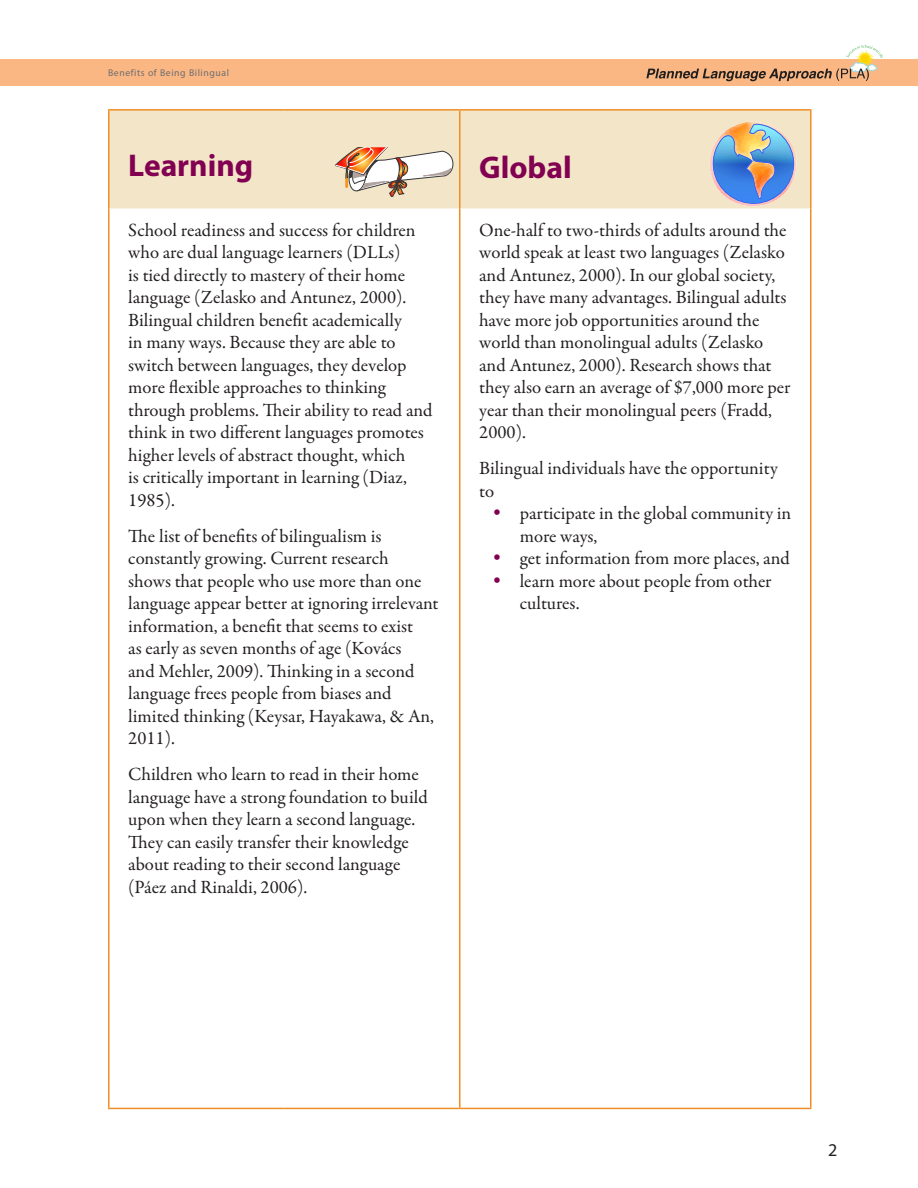
<style>
.page{position:relative;width:918px;height:1188px;background:#fff}
.page>*{position:absolute;margin:0;border:0;box-sizing:border-box;transform-origin:0 0}
.TableH1{font:700 31.5px "Myriad Pro";color:#820052}
.table_text{font:18.75px "Garamond Premr Pro";color:#231f20}
.table_textSpaceAbove{font:18.75px/22.5px "Garamond Premr Pro";color:#231f20}
.t1{font:18px "Myriad Pro";color:#231f20}
.t2{font:9.75px "Myriad Pro";letter-spacing:.06em;color:#6c6d70}
</style>
<div class="page">
<div style="left:0;top:59px;width:918px;height:27px;background:#fab783"></div>
<svg style="left:646px;top:45px;width:237px;height:36px"></svg>
<div style="left:110px;top:111px;width:700px;height:97px;background:#f3e5c7"></div>
<hr style="left:108px;top:111px;width:2px;height:97px;background:#ef8d26">
<hr style="left:459px;top:111px;width:1px;height:97px;background:#ef8d26">
<hr style="left:810px;top:111px;width:2px;height:97px;background:#ef8d26">
<hr style="left:108px;top:208px;width:2px;height:900px;background:#ef8d26">
<hr style="left:459px;top:208px;width:1px;height:900px;background:#ef8d26">
<hr style="left:810px;top:208px;width:2px;height:900px;background:#ef8d26">
<hr style="left:108px;top:1108px;width:176px;height:1px;background:#ef8d26">
<hr style="left:284px;top:1108px;width:176px;height:1px;background:#ef8d26">
<hr style="left:460px;top:1108px;width:352px;height:1px;background:#ef8d26">
<hr style="left:108px;top:109px;width:176px;height:2px;background:#ef8d26">
<hr style="left:284px;top:109px;width:176px;height:2px;background:#ef8d26">
<hr style="left:460px;top:109px;width:352px;height:2px;background:#ef8d26">
<img style="left:335px;top:147px;width:118px;height:50px">
<img style="left:709px;top:115px;width:95px;height:94px">
<img style="left:712px;top:124px;width:82px;height:81px">
<p class="t2" style="left:108px;top:67px;width:123px">Benefits of Being Bilingual</p>
<p class="TableH1" style="left:128px;top:145px;width:127px">Learning</p>
<p class="TableH1" style="left:479px;top:147px;width:94px">Global</p>
<p class="table_text" style="left:128px;top:218px;width:289px">School readiness and success for children</p>
<p class="table_text" style="left:128px;top:241px;width:274px">who are dual language learners (DLLs)</p>
<p class="table_text" style="left:128px;top:263px;width:278px">is tied directly to mastery of their home</p>
<p class="table_text" style="left:128px;top:286px;width:280px">language (Zelasko and Antunez, 2000).</p>
<p class="table_text" style="left:128px;top:308px;width:275px">Bilingual children benefit academically</p>
<p class="table_text" style="left:128px;top:331px;width:269px">in many ways. Because they are able to</p>
<p class="table_text" style="left:128px;top:353px;width:280px">switch between languages, they develop</p>
<p class="table_text" style="left:128px;top:376px;width:259px">more flexible approaches to thinking</p>
<p class="table_text" style="left:128px;top:398px;width:306px">through problems. Their ability to read and</p>
<p class="table_text" style="left:128px;top:421px;width:297px">think in two different languages promotes</p>
<p class="table_text" style="left:128px;top:443px;width:279px">higher levels of abstract thought, which</p>
<p class="table_text" style="left:128px;top:466px;width:280px">is critically important in learning (Diaz,</p>
<p class="table_text" style="left:128px;top:488px;width:48px">1985).</p>
<p class="table_textSpaceAbove" style="left:128px;top:525px;width:255px">The list of benefits of bilingualism is</p>
<p class="table_text" style="left:128px;top:547px;width:262px">constantly growing. Current research</p>
<p class="table_text" style="left:128px;top:569px;width:295px">shows that people who use more than one</p>
<p class="table_text" style="left:128px;top:592px;width:312px">language appear better at ignoring irrelevant</p>
<p class="table_text" style="left:128px;top:614px;width:286px">information, a benefit that seems to exist</p>
<p class="table_text" style="left:128px;top:637px;width:275px">as early as seven months of age (Kovács</p>
<p class="table_text" style="left:128px;top:659px;width:288px">and Mehler, 2009). Thinking in a second</p>
<p class="table_text" style="left:128px;top:682px;width:265px">language frees people from biases and</p>
<p class="table_text" style="left:128px;top:704px;width:307px">limited thinking (Keysar, Hayakawa, &amp; An,</p>
<p class="table_text" style="left:128px;top:727px;width:48px">2011).</p>
<p class="table_textSpaceAbove" style="left:128px;top:763px;width:292px">Children who learn to read in their home</p>
<p class="table_text" style="left:128px;top:785px;width:301px">language have a strong foundation to build</p>
<p class="table_text" style="left:128px;top:808px;width:289px">upon when they learn a second language.</p>
<p class="table_text" style="left:128px;top:830px;width:282px">They can easily transfer their knowledge</p>
<p class="table_text" style="left:128px;top:853px;width:274px">about reading to their second language</p>
<p class="table_text" style="left:128px;top:875px;width:181px">(Páez and Rinaldi, 2006).</p>
<p class="table_text" style="left:479px;top:218px;width:309px">One-half to two-thirds of adults around the</p>
<p class="table_text" style="left:479px;top:241px;width:307px">world speak at least two languages (Zelasko</p>
<p class="table_text" style="left:479px;top:263px;width:298px">and Antunez, 2000). In our global society,</p>
<p class="table_text" style="left:479px;top:286px;width:309px">they have many advantages. Bilingual adults</p>
<p class="table_text" style="left:479px;top:308px;width:282px">have more job opportunities around the</p>
<p class="table_text" style="left:479px;top:331px;width:286px">world than monolingual adults (Zelasko</p>
<p class="table_text" style="left:479px;top:353px;width:294px">and Antunez, 2000). Research shows that</p>
<p class="table_text" style="left:479px;top:376px;width:313px">they also earn an average of $7,000 more per</p>
<p class="table_text" style="left:479px;top:398px;width:294px">year than their monolingual peers (Fradd,</p>
<p class="table_text" style="left:479px;top:421px;width:48px">2000).</p>
<p class="table_textSpaceAbove" style="left:479px;top:457px;width:300px">Bilingual individuals have the opportunity to</p>
<p class="table_textSpaceAbove" style="left:520px;top:502px;width:273px">participate in the global community in more ways,</p>
<p class="table_textSpaceAbove" style="left:520px;top:547px;width:272px">get information from more places, and</p>
<p class="table_textSpaceAbove" style="left:520px;top:570px;width:253px">learn more about people from other cultures.</p>
<p class="t1" style="left:828px;top:1139px;width:11px">2</p>
</div>
